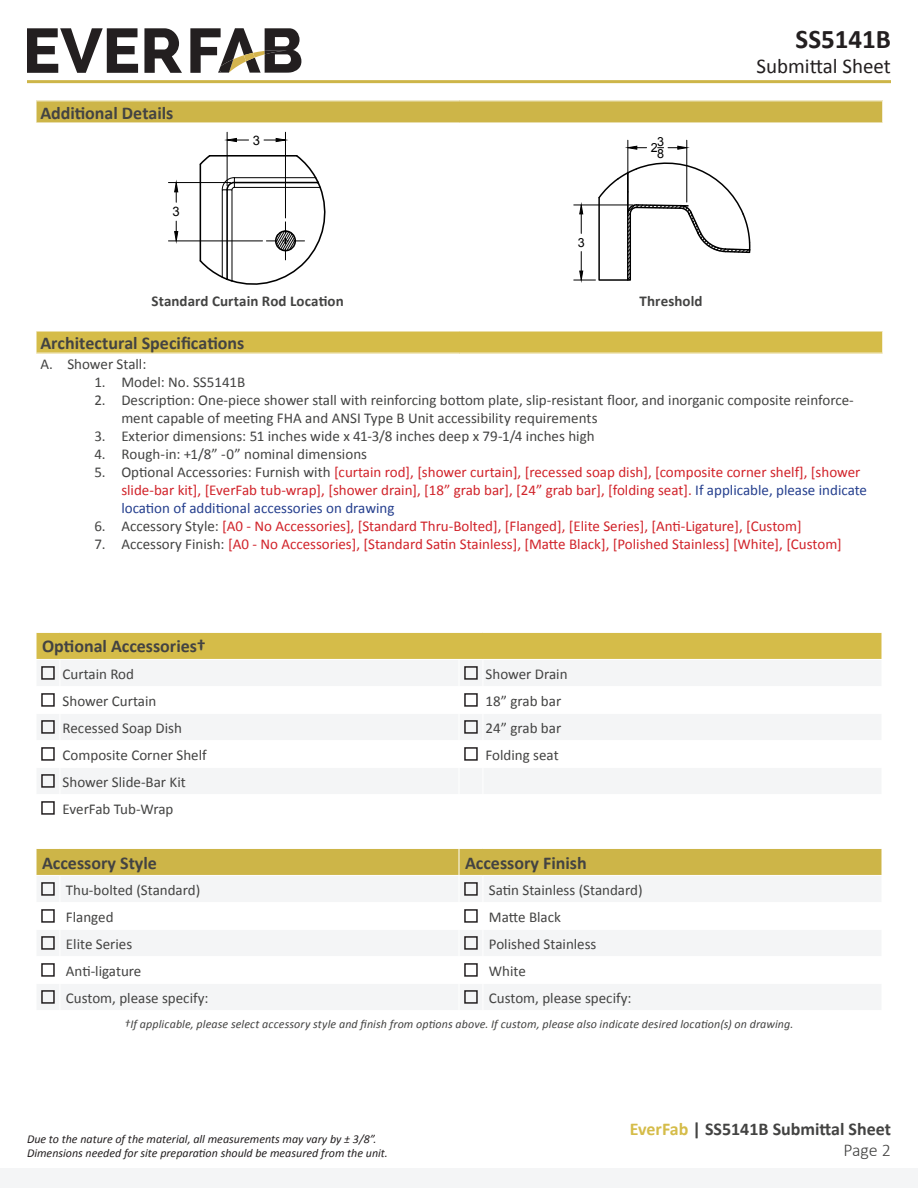
<style>
.page{position:relative;width:918px;height:1188px;background:#fff}
.page>*{position:absolute;margin:0;border:0;box-sizing:border-box;transform-origin:0 0}
.t1{font:700 27px "Calibri";color:#231f20}
.t2{font:21px "Calibri";color:#231f20}
.t3{font:700 18px/21px "Calibri";color:#434342;text-align:right}
.t4{font:15px/18px "Calibri";color:#434342}
.t5{font:15px/18px "Calibri";color:#d1232a}
.t6{font:700 15px "Calibri";letter-spacing:.005em;color:#434342}
.t7{font:13.05px "Arial";color:#000}
.t8{font:12.6px/12.1px "Arial";color:#000}
.t9{font:italic 12px "Calibri";letter-spacing:.01em;color:#434342}
.t10{font:italic 12px/14.4px "Calibri";color:#231f20}
.s1{color:#434342}
.s2{color:#253f8e}
.s3{color:#d5bc49}
.s4{font-weight:300}
</style>
<div class="page">
<svg style="left:27px;top:28px;width:111px;height:45px"></svg>
<svg style="left:144px;top:28px;width:38px;height:45px"></svg>
<svg style="left:190px;top:28px;width:111px;height:45px"></svg>
<hr style="left:27px;top:80px;width:864px;height:3px;background:#cdb548">
<div style="left:0;top:1168px;width:918px;height:20px;background:#f4f5f6"></div>
<div style="left:36px;top:101px;width:847px;height:22px;background:#cdb548"></div>
<div style="left:36px;top:331px;width:847px;height:22px;background:#d5bc49"></div>
<svg style="left:882px;top:101px;width:1px;height:22px"></svg>
<svg style="left:882px;top:332px;width:1px;height:21px"></svg>
<svg style="left:36px;top:101px;width:1px;height:22px"></svg>
<hr style="left:36px;top:331px;width:423px;height:1px;background:#fff">
<svg style="left:36px;top:331px;width:1px;height:22px"></svg>
<hr style="left:459px;top:331px;width:424px;height:1px;background:#fff">
<svg style="left:198px;top:154px;width:128px;height:131px"></svg>
<hr style="left:285px;top:132px;width:1px;height:86px;background:#000">
<hr style="left:227px;top:132px;width:1px;height:54px;background:#000">
<svg style="left:264px;top:138px;width:21px;height:4px"></svg>
<svg style="left:226px;top:138px;width:23px;height:4px"></svg>
<hr style="left:168px;top:241px;width:95px;height:1px;background:#000">
<hr style="left:168px;top:182px;width:63px;height:1px;background:#000">
<svg style="left:174px;top:221px;width:5px;height:21px"></svg>
<svg style="left:174px;top:182px;width:5px;height:20px"></svg>
<hr style="left:627px;top:140px;width:1px;height:70px;background:#000">
<hr style="left:686px;top:140px;width:1px;height:62px;background:#000">
<svg style="left:574px;top:145px;width:177px;height:136px"></svg>
<svg style="left:36px;top:632px;width:846px;height:378px"></svg>
<div style="left:41px;top:666px;width:14px;height:14px;border:2px solid #231f20"></div>
<div style="left:464px;top:666px;width:14px;height:14px;border:2px solid #231f20"></div>
<div style="left:41px;top:693px;width:14px;height:14px;border:2px solid #231f20"></div>
<div style="left:464px;top:693px;width:14px;height:14px;border:2px solid #231f20"></div>
<div style="left:41px;top:720px;width:14px;height:14px;border:2px solid #231f20"></div>
<div style="left:464px;top:720px;width:14px;height:14px;border:2px solid #231f20"></div>
<div style="left:41px;top:747px;width:14px;height:14px;border:2px solid #231f20"></div>
<div style="left:464px;top:747px;width:14px;height:14px;border:2px solid #231f20"></div>
<div style="left:41px;top:774px;width:14px;height:14px;border:2px solid #231f20"></div>
<div style="left:41px;top:801px;width:14px;height:14px;border:2px solid #231f20"></div>
<div style="left:41px;top:882px;width:14px;height:14px;border:2px solid #231f20"></div>
<div style="left:464px;top:882px;width:14px;height:14px;border:2px solid #231f20"></div>
<div style="left:41px;top:909px;width:14px;height:14px;border:2px solid #231f20"></div>
<div style="left:464px;top:909px;width:14px;height:14px;border:2px solid #231f20"></div>
<div style="left:41px;top:936px;width:14px;height:14px;border:2px solid #231f20"></div>
<div style="left:464px;top:936px;width:14px;height:14px;border:2px solid #231f20"></div>
<div style="left:41px;top:963px;width:14px;height:14px;border:2px solid #231f20"></div>
<div style="left:464px;top:963px;width:14px;height:14px;border:2px solid #231f20"></div>
<div style="left:41px;top:990px;width:14px;height:14px;border:2px solid #231f20"></div>
<div style="left:464px;top:990px;width:14px;height:14px;border:2px solid #231f20"></div>
<p class="t3" style="left:40px;top:102px;width:135px">Additional Details</p>
<p class="t7" style="left:173px;top:203px;width:9px">3</p>
<p class="t7" style="left:253px;top:131px;width:9px">3</p>
<p class="t8" style="left:578px;top:237px;width:8px">3</p>
<p class="t8" style="left:651px;top:142px;width:8px">2</p>
<p class="t8" style="left:657px;top:136px;width:8px">3<br>8</p>
<h1 class="t1" style="left:796px;top:20px;width:97px">SS5141B</h1>
<h2 class="t2" style="left:756px;top:52px;width:136px">Submittal Sheet</h2>
<p class="t6" style="left:152px;top:291px;width:194px">Standard Curtain Rod Location</p>
<p class="t6" style="left:640px;top:291px;width:65px">Threshold</p>
<p class="t3" style="left:40px;top:332px;width:206px">Architectural Specifications</p>
<p class="t4" style="left:40px;top:354px;width:108px">A. Shower Stall:</p>
<p class="t4" style="left:94px;top:372px;width:153px">1. Model: No. SS5141B</p>
<p class="t4" style="left:121px;top:390px;width:734px;text-indent:-27px">2. Description: One-piece shower stall with reinforcing bottom plate, slip-resistant floor, and inorganic composite reinforce&shy;ment capable of meeting FHA and ANSI Type B Unit accessibility requirements</p>
<p class="t4" style="left:94px;top:426px;width:502px">3. Exterior dimensions: 51 inches wide x 41-3/8 inches deep x 79-1/4 inches high</p>
<p class="t4" style="left:94px;top:444px;width:274px">4. Rough-in: +1/8” -0” nominal dimensions</p>
<p class="t5" style="left:121px;top:462px;width:747px;text-indent:-27px"><span class="s1">5. Optional Accessories: Furnish with</span> [curtain rod], [shower curtain], [recessed soap dish], [composite corner shelf], [shower slide-bar kit], [EverFab tub-wrap], [shower drain], [18” grab bar], [24” grab bar], [folding seat]. <span class="s2">If applicable, please indicate location of additional accessories on drawing</span></p>
<p class="t5" style="left:94px;top:516px;width:709px"><span class="s1">6. Accessory Style:</span> [A0 - No Accessories], [Standard Thru-Bolted], [Flanged], [Elite Series], [Anti-Ligature], [Custom]</p>
<p class="t5" style="left:94px;top:534px;width:749px"><span class="s1">7. Accessory Finish:</span> [A0 - No Accessories], [Standard Satin Stainless], [Matte Black], [Polished Stainless] [White], [Custom]</p>
<p class="t3" style="left:42px;top:635px;width:165px">Optional Accessories†</p>
<p class="t4" style="left:63px;top:664px;width:73px">Curtain Rod</p>
<p class="t4" style="left:486px;top:664px;width:83px">Shower Drain</p>
<p class="t4" style="left:63px;top:691px;width:95px">Shower Curtain</p>
<p class="t4" style="left:486px;top:691px;width:77px">18” grab bar</p>
<p class="t4" style="left:63px;top:718px;width:121px">Recessed Soap Dish</p>
<p class="t4" style="left:486px;top:718px;width:77px">24” grab bar</p>
<p class="t4" style="left:63px;top:745px;width:146px">Composite Corner Shelf</p>
<p class="t4" style="left:486px;top:745px;width:75px">Folding seat</p>
<p class="t4" style="left:63px;top:772px;width:125px">Shower Slide-Bar Kit</p>
<p class="t4" style="left:63px;top:799px;width:112px">EverFab Tub-Wrap</p>
<p class="t3" style="left:42px;top:852px;width:116px">Accessory Style</p>
<p class="t3" style="left:465px;top:852px;width:123px">Accessory Finish</p>
<p class="t4" style="left:66px;top:880px;width:136px">Thu-bolted (Standard)</p>
<p class="t4" style="left:489px;top:880px;width:155px">Satin Stainless (Standard)</p>
<p class="t4" style="left:66px;top:907px;width:49px">Flanged</p>
<p class="t4" style="left:489px;top:907px;width:74px">Matte Black</p>
<p class="t4" style="left:66px;top:934px;width:68px">Elite Series</p>
<p class="t4" style="left:489px;top:934px;width:109px">Polished Stainless</p>
<p class="t4" style="left:66px;top:961px;width:77px">Anti-ligature</p>
<p class="t4" style="left:489px;top:961px;width:39px">White</p>
<p class="t4" style="left:66px;top:988px;width:144px">Custom, please specify:</p>
<p class="t4" style="left:489px;top:988px;width:144px">Custom, please specify:</p>
<p class="t9" style="left:124px;top:1016px;width:671px">†If applicable, please select accessory style and finish from options above. If custom, please also indicate desired location(s) on drawing.</p>
<p class="t10" style="left:27px;top:1131px;width:362px">Due to the nature of the material, all measurements may vary by ± 3/8”.<br>Dimensions needed for site preparation should be measured from the unit.</p>
<p class="t3" style="left:630px;top:1117px;width:263px"><span class="s3">EverFab</span> | SS5141B Submittal Sheet<br><span class="s4">Page 2</span></p>
</div>
